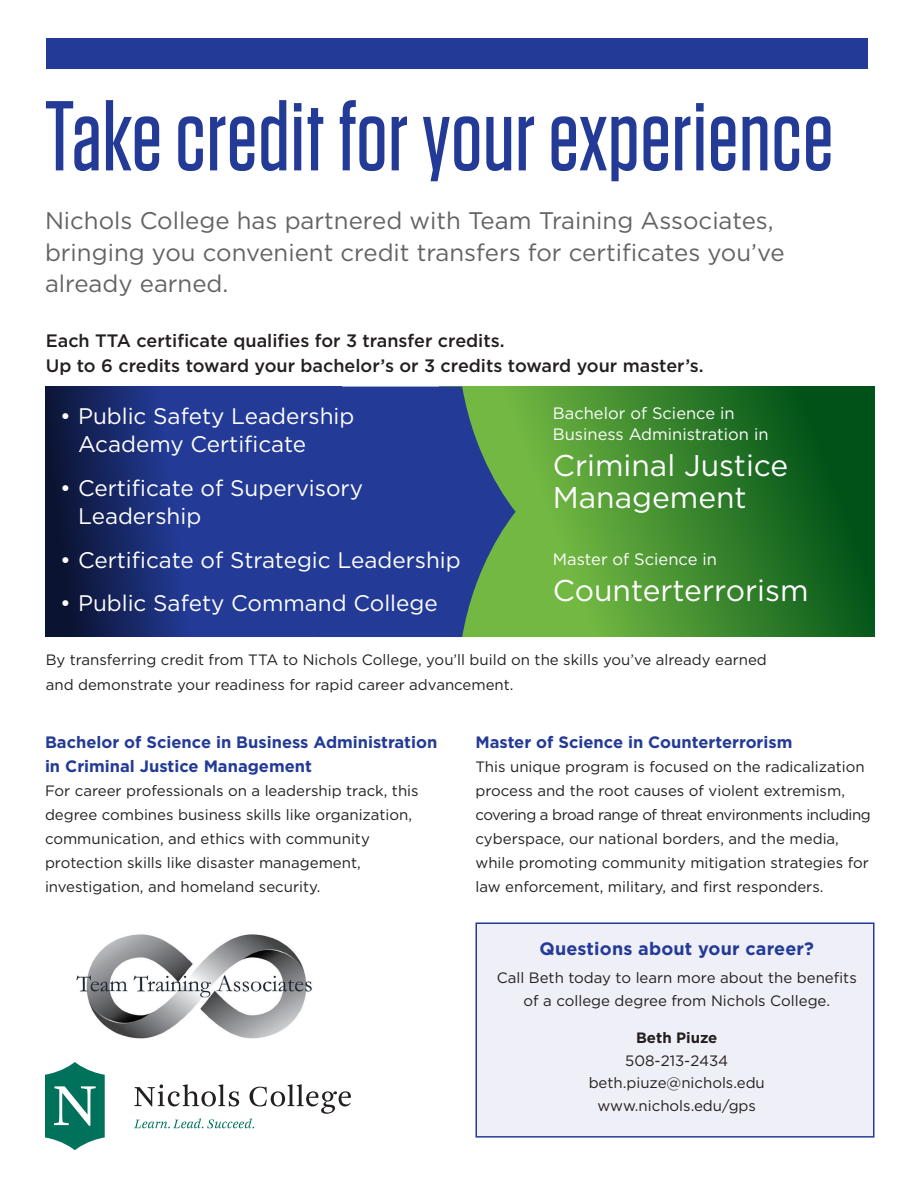
<style>
.page{position:relative;width:918px;height:1188px;background:#fff}
.page>*{position:absolute;margin:0;border:0;box-sizing:border-box;transform-origin:0 0}
.t1{font:500 99px "Tungsten";letter-spacing:.01em;color:#233b96;scale:.95 1}
.t2{font:30px/31.5px "Gotham";color:#fff}
.t3{font:24px/31.5px "Gotham";color:#636366}
.t4{font:22.5px/28.5px "Gotham";color:#fff}
.t5{font:500 18px/25.5px "Gotham";color:#231f20}
.t6{font:700 18px "Gotham";letter-spacing:.01em;color:#233b96}
.t7{font:700 16.5px/24px "Gotham";color:#233b96}
.t8{font:16.5px/21px "Gotham";color:#fff}
.t9{font:15px/24px "Gotham";color:#231f20}
.t10{font:700 15px "Gotham";color:#231f20}
</style>
<div class="page">
<div style="left:476px;top:922px;width:398px;height:216px;background:#efeff7;border:2px solid #233b96"></div>
<div style="left:46px;top:38px;width:822px;height:30px;background:#233b96"></div>
<svg style="left:134px;top:1084px;width:217px;height:44px"></svg>
<svg style="left:45px;top:1062px;width:60px;height:88px"></svg>
<svg style="left:46px;top:387px;width:271px;height:250px;background:#1c307b"></svg>
<svg style="left:516px;top:387px;width:358px;height:250px;background:#39852d"></svg>
<svg style="left:317px;top:387px;width:199px;height:250px;background:#304f88"></svg>
<img style="left:76px;top:934px;width:236px;height:105px">
<h1 class="t1" style="left:45px;top:84px;width:831px">Take credit for your experience</h1>
<h3 class="t3" style="left:45px;top:205px;width:741px">Nichols College has partnered with Team Training Associates, bringing you convenient credit transfers for certificates you’ve already earned.</h3>
<p class="t5" style="left:46px;top:328px;width:659px">Each TTA certificate qualifies for 3 transfer credits.<br>Up to 6 credits toward your bachelor’s or 3 credits toward your master’s.</p>
<h3 class="t4" style="left:78px;top:402px;width:278px;text-indent:-18px">• Public Safety Leadership<br>Academy Certificate</h3>
<h3 class="t4" style="left:78px;top:474px;width:287px;text-indent:-18px">• Certificate of Supervisory<br>Leadership</h3>
<h3 class="t4" style="left:60px;top:546px;width:402px">• Certificate of Strategic Leadership</h3>
<h3 class="t4" style="left:60px;top:589px;width:379px">• Public Safety Command College</h3>
<p class="t8" style="left:553px;top:403px;width:217px">Bachelor of Science in<br>Business Administration in</p>
<h2 class="t2" style="left:553px;top:450px;width:237px">Criminal Justice<br>Management</h2>
<p class="t8" style="left:553px;top:548px;width:166px">Master of Science in</p>
<h2 class="t2" style="left:553px;top:574px;width:257px">Counterterrorism</h2>
<p class="t9" style="left:46px;top:647px;width:723px;line-height:25.5px">By transferring credit from TTA to Nichols College, you’ll build on the skills you’ve already earned and demonstrate your readiness for rapid career advancement.</p>
<p class="t7" style="left:45px;top:730px;width:394px">Bachelor of Science in Business Administration in Criminal Justice Management</p>
<p class="t9" style="left:45px;top:779px;width:375px">For career professionals on a leadership track, this degree combines business skills like organization, communication, and ethics with community protection skills like disaster management, investigation, and homeland security.</p>
<p class="t7" style="left:476px;top:730px;width:318px">Master of Science in Counterterrorism</p>
<p class="t9" style="left:476px;top:755px;width:397px">This unique program is focused on the radicalization process and the root causes of violent extremism, covering a broad range of threat environments including cyberspace, our national borders, and the media, while promoting community mitigation strategies for law enforcement, military, and first responders.</p>
<p class="t6" style="left:540px;top:937px;width:276px">Questions about your career?</p>
<p class="t9" style="left:497px;top:966px;width:362px;line-height:22.5px;text-align:center">Call Beth today to learn more about the benefits of a college degree from Nichols College.</p>
<p class="t10" style="left:636px;top:1029px;width:83px">Beth Piuze</p>
<p class="t9" style="left:589px;top:1049px;width:178px;line-height:22.5px;text-align:center">508-213-2434 beth.piuze@nichols.edu www.nichols.edu/gps</p>
</div>
